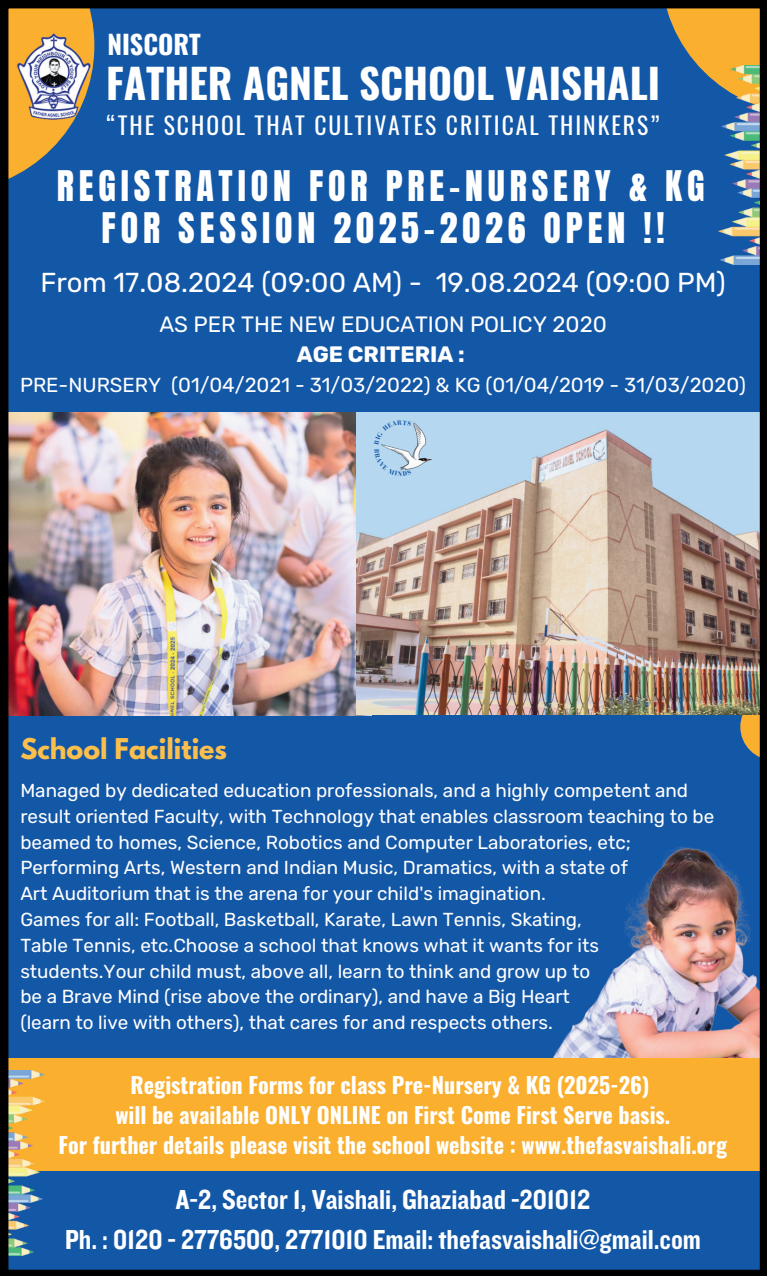
<style>
.page{position:relative;width:767px;height:1276px;background:#fff}
.page>*{position:absolute;margin:0;border:0;box-sizing:border-box;transform-origin:0 0}
.t1{font:700 40.95px "Oswald";color:#fff}
.t2{font:35.77px/42.1px "Anton";letter-spacing:.135em;color:#fff;text-align:center}
.t3{font:28.57px/39.8px "Knockout 50";color:#fff;text-align:center}
.t4{font:27.45px "Rubik";color:#fff}
.t5{font:700 26.1px "Oswald";color:#fff}
.t6{font:700 25.43px "League Spartan";color:#fdbf4c}
.t7{font:23.62px "Oswald";letter-spacing:.085em;color:#fff}
.t8{font:22.28px "Rubik";color:#fff}
.t9{font:700 22.28px "Rubik";color:#fff}
.t10{font:700 22.05px/29.7px "Oswald";color:#fff;text-align:center}
.t11{font:20.25px "Rubik";color:#fff}
.t12{font:18.9px/25.9px "Rubik";color:#fff}
</style>
<div class="page">
<img style="left:0;top:0;width:766px;height:1276px">
<img style="left:6px;top:32px;width:88px;height:89px">
<svg style="left:374px;top:420px;width:37px;height:56px"></svg>
<h3 class="t5" style="left:107px;top:31px;width:95px">NISCORT</h3>
<h1 class="t1" style="left:106px;top:62px;width:555px">FATHER AGNEL SCHOOL VAISHALI</h1>
<p class="t7" style="left:107px;top:104px;width:554px">“THE SCHOOL THAT CULTIVATES CRITICAL THINKERS”</p>
<h2 class="t2" style="left:57px;top:167px;width:648px">REGISTRATION FOR PRE-NURSERY &amp; KG<br>FOR SESSION 2025-2026 OPEN !!</h2>
<h3 class="t4" style="left:40px;top:267px;width:686px">From 17.08.2024 (09:00 AM) - 19.08.2024 (09:00 PM)</h3>
<p class="t8" style="left:159px;top:311px;width:448px">AS PER THE NEW EDUCATION POLICY 2020</p>
<p class="t9" style="left:297px;top:341px;width:169px">AGE CRITERIA :</p>
<p class="t11" style="left:20px;top:374px;width:727px">PRE-NURSERY (01/04/2021 - 31/03/2022) &amp; KG (01/04/2019 - 31/03/2020)</p>
<h3 class="t6" style="left:20px;top:728px;width:208px">School Facilities</h3>
<p class="t12" style="left:20px;top:778px;width:695px">Managed by dedicated education professionals, and a highly competent and result oriented Faculty, with Technology that enables classroom teaching to be beamed to homes, Science, Robotics and Computer Laboratories, etc; Performing Arts, Western and Indian Music, Dramatics, with a state of<br>Art Auditorium that is the arena for your child's imagination.<br>Games for all: Football, Basketball, Karate, Lawn Tennis, Skating,<br>Table Tennis, etc.Choose a school that knows what it wants for its students.Your child must, above all, learn to think and grow up to<br>be a Brave Mind (rise above the ordinary), and have a Big Heart<br>(learn to live with others), that cares for and respects others.</p>
<p class="t10" style="left:58px;top:1071px;width:669px">Registration Forms for class Pre-Nursery &amp; KG (2025-26)<br>will be available ONLY ONLINE on First Come First Serve basis.<br>For further details please visit the school website : www.thefasvaishali.org</p>
<h3 class="t3" style="left:65px;top:1178px;width:637px">A-2, Sector 1, Vaishali, Ghaziabad -201012<br>Ph. : 0120 - 2776500, 2771010 Email: thefasvaishali@gmail.com</h3>
</div>
